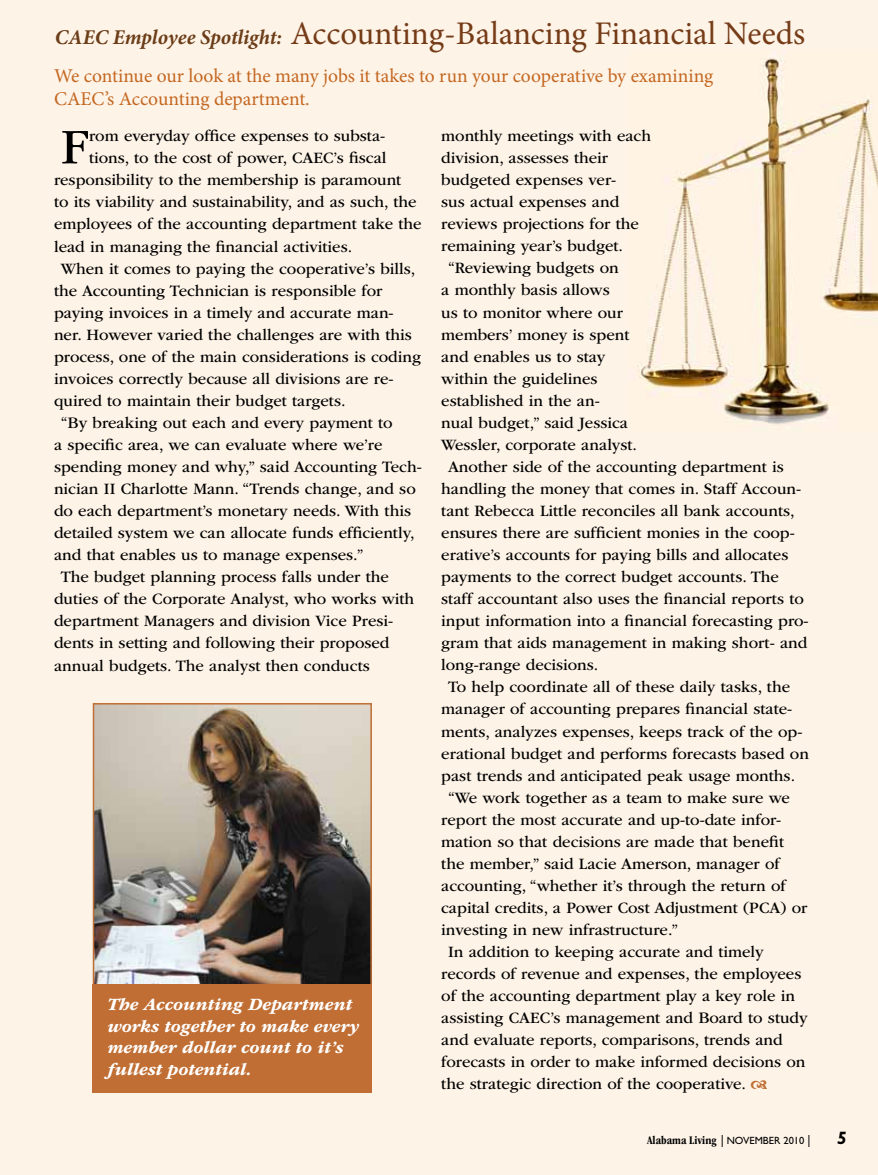
<style>
.page{position:relative;width:878px;height:1175px;background:#fff}
.page>*{position:absolute;margin:0;border:0;box-sizing:border-box;transform-origin:0 0}
.t1{font:51.9px "ITC Garamond Std";color:#000}
.t2{font:33px "Minion Pro";color:#753b17}
.t3{font:19.5px/23.4px "Minion Pro";color:#c46720}
.t4{font:italic 700 18px/21.6px "ITC Garamond Std";color:#fff}
.t5{font:italic 700 18px "Gill Sans Std";color:#000}
.t6{font:16.5px "ITC Garamond Std";color:#000}
.t7{font:700 condensed 12px "ITC Garamond Std";color:#000}
.s1{font-weight:700;font-style:italic;font-size:21px;color:#6b3d18}
.s2{font-family:"Gill Sans Std";font-weight:400;font-stretch:normal}
.s3{font-family:"Gill Sans Std";font-weight:400;font-stretch:normal;font-size:10.5px}
</style>
<div class="page">
<div style="left:0;top:0;width:878px;height:1174px;background:#fdf3e7"></div>
<img style="left:637px;top:58px;width:241px;height:366px">
<img style="left:96px;top:706px;width:273px;height:277px">
<div style="left:93px;top:703px;width:279px;height:288px;border:2px solid #c06e33"></div>
<div style="left:93px;top:983px;width:279px;height:109px;background:#c06e33"></div>
<h2 class="t2" style="left:55px;top:11px;width:752px"><span class="s1">CAEC Employee Spotlight:</span> Accounting-Balancing Financial Needs</h2>
<p class="t3" style="left:54px;top:64px;width:660px">We continue our look at the many jobs it takes to run your cooperative by examining<br>CAEC’s Accounting department.</p>
<h1 class="t1" style="left:61px;top:119px;width:30px">F</h1>
<p class="t6" style="left:89px;top:127px;width:298px">rom everyday office expenses to substa-</p>
<p class="t6" style="left:441px;top:127px;width:211px">monthly meetings with each</p>
<p class="t6" style="left:441px;top:149px;width:168px">division, assesses their</p>
<p class="t6" style="left:441px;top:171px;width:176px">budgeted expenses ver-</p>
<p class="t6" style="left:441px;top:193px;width:179px">sus actual expenses and</p>
<p class="t6" style="left:441px;top:215px;width:199px">reviews projections for the</p>
<p class="t6" style="left:441px;top:237px;width:183px">remaining year’s budget.</p>
<p class="t6" style="left:448px;top:259px;width:172px">“Reviewing budgets on</p>
<p class="t6" style="left:441px;top:281px;width:170px">a monthly basis allows</p>
<p class="t6" style="left:441px;top:303px;width:183px">us to monitor where our</p>
<p class="t6" style="left:441px;top:325px;width:190px">members’ money is spent</p>
<p class="t6" style="left:441px;top:347px;width:165px">and enables us to stay</p>
<p class="t6" style="left:441px;top:369px;width:158px">within the guidelines</p>
<p class="t6" style="left:441px;top:391px;width:160px">established in the an-</p>
<p class="t6" style="left:441px;top:413px;width:188px">nual budget,” said Jessica</p>
<p class="t6" style="left:441px;top:435px;width:197px">Wessler, corporate analyst.</p>
<p class="t6" style="left:448px;top:458px;width:337px">Another side of the accounting department is</p>
<p class="t6" style="left:441px;top:480px;width:361px">handling the money that comes in. Staff Accoun-</p>
<p class="t6" style="left:441px;top:502px;width:355px">tant Rebecca Little reconciles all bank accounts,</p>
<p class="t6" style="left:441px;top:524px;width:355px">ensures there are sufficient monies in the coop-</p>
<p class="t6" style="left:441px;top:546px;width:348px">erative’s accounts for paying bills and allocates</p>
<p class="t6" style="left:441px;top:568px;width:339px">payments to the correct budget accounts. The</p>
<p class="t6" style="left:441px;top:590px;width:364px">staff accountant also uses the financial reports to</p>
<p class="t6" style="left:441px;top:612px;width:369px">input information into a financial forecasting pro-</p>
<p class="t6" style="left:441px;top:634px;width:367px">gram that aids management in making short- and</p>
<p class="t6" style="left:441px;top:656px;width:159px">long-range decisions.</p>
<p class="t6" style="left:448px;top:678px;width:343px">To help coordinate all of these daily tasks, the</p>
<p class="t6" style="left:441px;top:700px;width:352px">manager of accounting prepares financial state-</p>
<p class="t6" style="left:441px;top:722px;width:363px">ments, analyzes expenses, keeps track of the op-</p>
<p class="t6" style="left:441px;top:744px;width:369px">erational budget and performs forecasts based on</p>
<p class="t6" style="left:441px;top:766px;width:355px">past trends and anticipated peak usage months.</p>
<p class="t6" style="left:448px;top:788px;width:343px">“We work together as a team to make sure we</p>
<p class="t6" style="left:441px;top:810px;width:341px">report the most accurate and up-to-date infor-</p>
<p class="t6" style="left:441px;top:832px;width:344px">mation so that decisions are made that benefit</p>
<p class="t6" style="left:441px;top:854px;width:340px">the member,” said Lacie Amerson, manager of</p>
<p class="t6" style="left:441px;top:876px;width:346px">accounting, “whether it’s through the return of</p>
<p class="t6" style="left:441px;top:898px;width:367px">capital credits, a Power Cost Adjustment (PCA) or</p>
<p class="t6" style="left:441px;top:920px;width:238px">investing in new infrastructure.”</p>
<p class="t6" style="left:448px;top:942px;width:317px">In addition to keeping accurate and timely</p>
<p class="t6" style="left:441px;top:965px;width:361px">records of revenue and expenses, the employees</p>
<p class="t6" style="left:441px;top:987px;width:355px">of the accounting department play a key role in</p>
<p class="t6" style="left:441px;top:1009px;width:368px">assisting CAEC’s management and Board to study</p>
<p class="t6" style="left:441px;top:1031px;width:343px">and evaluate reports, comparisons, trends and</p>
<p class="t6" style="left:441px;top:1053px;width:365px">forecasts in order to make informed decisions on</p>
<p class="t6" style="left:441px;top:1075px;width:306px">the strategic direction of the cooperative.</p>
<p class="t6" style="left:89px;top:149px;width:299px">tions, to the cost of power, CAEC’s fiscal</p>
<p class="t6" style="left:54px;top:171px;width:349px">responsibility to the membership is paramount</p>
<p class="t6" style="left:54px;top:193px;width:364px">to its viability and sustainability, and as such, the</p>
<p class="t6" style="left:54px;top:215px;width:369px">employees of the accounting department take the</p>
<p class="t6" style="left:54px;top:237px;width:300px">lead in managing the financial activities.</p>
<p class="t6" style="left:61px;top:259px;width:356px">When it comes to paying the cooperative’s bills,</p>
<p class="t6" style="left:54px;top:281px;width:330px">the Accounting Technician is responsible for</p>
<p class="t6" style="left:54px;top:303px;width:341px">paying invoices in a timely and accurate man-</p>
<p class="t6" style="left:54px;top:325px;width:359px">ner. However varied the challenges are with this</p>
<p class="t6" style="left:54px;top:347px;width:368px">process, one of the main considerations is coding</p>
<p class="t6" style="left:54px;top:369px;width:341px">invoices correctly because all divisions are re-</p>
<p class="t6" style="left:54px;top:392px;width:293px">quired to maintain their budget targets.</p>
<p class="t6" style="left:61px;top:414px;width:333px">“By breaking out each and every payment to</p>
<p class="t6" style="left:54px;top:436px;width:330px">a specific area, we can evaluate where we’re</p>
<p class="t6" style="left:54px;top:458px;width:369px">spending money and why,” said Accounting Tech-</p>
<p class="t6" style="left:54px;top:480px;width:363px">nician II Charlotte Mann. “Trends change, and so</p>
<p class="t6" style="left:54px;top:502px;width:358px">do each department’s monetary needs. With this</p>
<p class="t6" style="left:54px;top:524px;width:362px">detailed system we can allocate funds efficiently,</p>
<p class="t6" style="left:54px;top:546px;width:311px">and that enables us to manage expenses.”</p>
<p class="t6" style="left:61px;top:568px;width:330px">The budget planning process falls under the</p>
<p class="t6" style="left:54px;top:590px;width:362px">duties of the Corporate Analyst, who works with</p>
<p class="t6" style="left:54px;top:612px;width:341px">department Managers and division Vice Presi-</p>
<p class="t6" style="left:54px;top:634px;width:337px">dents in setting and following their proposed</p>
<p class="t6" style="left:54px;top:656px;width:317px">annual budgets. The analyst then conducts</p>
<p class="t4" style="left:107px;top:993px;width:253px">The Accounting Department works together to make every member dollar count to it’s fullest potential.</p>
<p class="t7" style="left:647px;top:1133px;width:165px">Alabama Living <span class="s2">|</span> <span class="s3">NOVEMBER 2010</span> <span class="s2">|</span></p>
<p class="t5" style="left:837px;top:1127px;width:11px">5</p>
</div>
